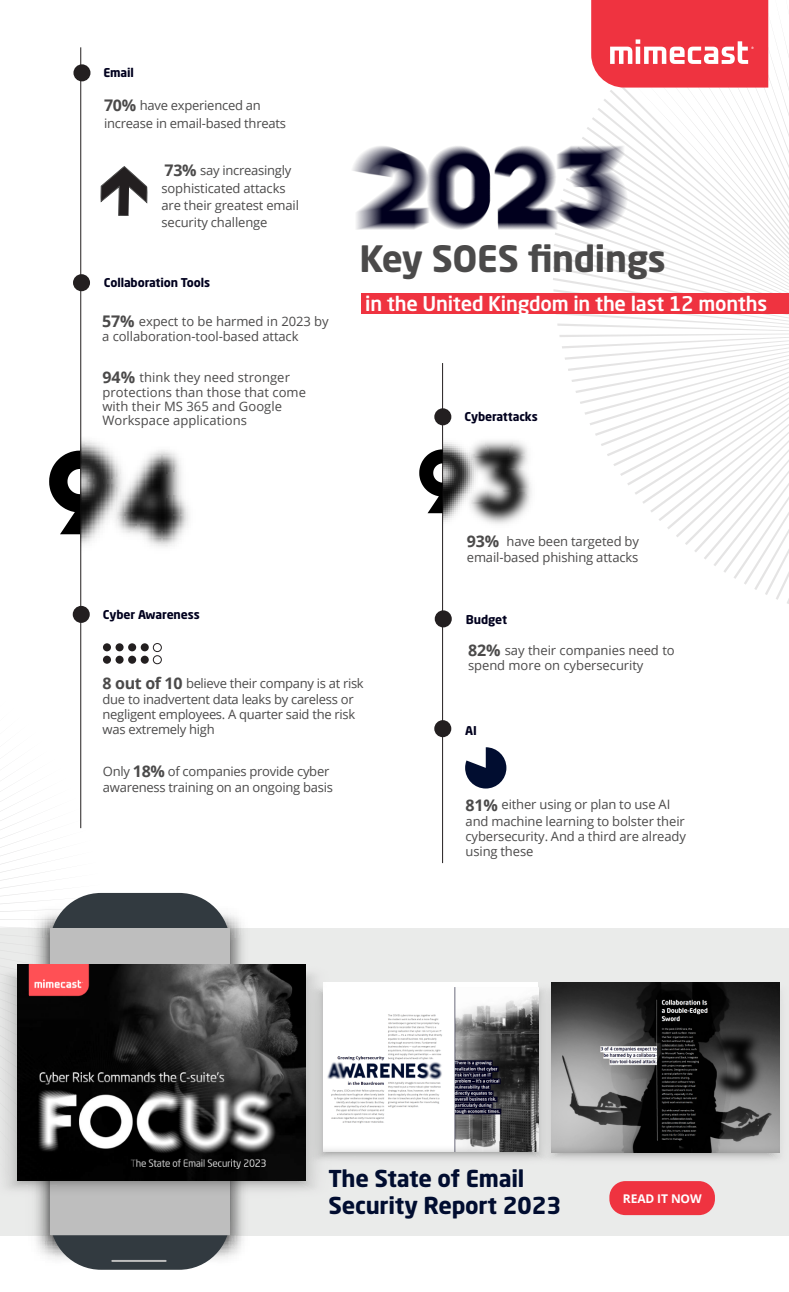
<style>
.page{position:relative;width:789px;height:1292px;background:#fff}
.page>*{position:absolute;margin:0;border:0;box-sizing:border-box;transform-origin:0 0}
.t1{font:700 35.9px "Neo Sans W1 G";letter-spacing:-.01em;color:#4b4a4a}
.t2{font:700 23px/27px "Neo Sans W1 G";letter-spacing:-.01em;color:#010d30}
.t3{font:500 20px "Neo Sans W1 G";letter-spacing:-.01em;color:#fff}
.t4{font:13px/15.4px "Open Sans";letter-spacing:-.01em;color:#4b4a4a}
.t5{font:700 12px "Neo Sans W1 G";letter-spacing:-.01em;color:#01001e}
.t6{font:700 12px "Open Sans";letter-spacing:-.01em;color:#fff}
.s1{font-weight:700;font-size:16px}
</style>
<div class="page">
<svg style="left:0;top:689px;width:82px;height:239px"></svg>
<div style="left:361px;top:293px;width:427px;height:20px;background:#ef3340"></div>
<hr style="left:80px;top:47px;width:1px;height:781px;background:#231f20">
<div style="left:73px;top:64px;width:17px;height:17px;background:#231f20;border-radius:50%"></div>
<div style="left:434px;top:408px;width:17px;height:17px;background:#231f20;border-radius:50%"></div>
<div style="left:73px;top:274px;width:17px;height:17px;background:#231f20;border-radius:50%"></div>
<div style="left:73px;top:605px;width:17px;height:17px;background:#231f20;border-radius:50%"></div>
<hr style="left:442px;top:363px;width:1px;height:499px;background:#231f20">
<div style="left:0;top:928px;width:788px;height:306px;background:#eaebea"></div>
<svg style="left:25px;top:902px;width:227px;height:367px"></svg>
<div style="left:50px;top:892px;width:180px;height:377px;background:#323a40;border-radius:51px"></div>
<div style="left:50px;top:928px;width:180px;height:306px;background:#bebebe"></div>
<hr style="left:111px;top:1259px;width:55px;height:2px;background:#bebebe">
<svg style="left:332px;top:1151px;width:205px;height:9px"></svg>
<div style="left:323px;top:982px;width:215px;height:169px;background:#fff"></div>
<svg style="left:0;top:964px;width:332px;height:233px"></svg>
<img style="left:18px;top:964px;width:288px;height:216px">
<svg style="left:537px;top:982px;width:243px;height:178px"></svg>
<img style="left:552px;top:982px;width:227px;height:169px">
<img style="left:323px;top:986px;width:215px;height:165px">
<img style="left:352px;top:146px;width:199px;height:84px">
<div style="left:609px;top:1180px;width:105px;height:34px;background:#ef3340;border-radius:16px"></div>
<div style="left:434px;top:610px;width:17px;height:17px;background:#231f20;border-radius:50%"></div>
<div style="left:434px;top:720px;width:17px;height:17px;background:#231f20;border-radius:50%"></div>
<svg style="left:80px;top:428px;width:13px;height:128px"></svg>
<svg style="left:49px;top:450px;width:31px;height:84px"></svg>
<div style="left:115px;top:655px;width:9px;height:8px;background:#231f20;border-radius:50%"></div>
<div style="left:128px;top:655px;width:8px;height:8px;background:#231f20;border-radius:50%"></div>
<div style="left:141px;top:655px;width:8px;height:8px;background:#231f20;border-radius:50%"></div>
<div style="left:153px;top:655px;width:9px;height:9px;border:1px solid #231f20;border-radius:50%"></div>
<div style="left:103px;top:655px;width:8px;height:8px;background:#231f20;border-radius:50%"></div>
<div style="left:115px;top:643px;width:9px;height:8px;background:#231f20;border-radius:50%"></div>
<div style="left:128px;top:643px;width:8px;height:8px;background:#231f20;border-radius:50%"></div>
<div style="left:141px;top:643px;width:8px;height:8px;background:#231f20;border-radius:50%"></div>
<div style="left:103px;top:643px;width:8px;height:8px;background:#231f20;border-radius:50%"></div>
<div style="left:153px;top:643px;width:9px;height:9px;border:1px solid #231f20;border-radius:50%"></div>
<svg style="left:443px;top:432px;width:6px;height:98px"></svg>
<svg style="left:419px;top:449px;width:24px;height:64px"></svg>
<svg style="left:551px;top:0;width:237px;height:604px"></svg>
<svg style="left:93px;top:442px;width:96px;height:105px"></svg>
<svg style="left:449px;top:440px;width:83px;height:84px"></svg>
<svg style="left:465px;top:747px;width:41px;height:41px"></svg>
<svg style="left:100px;top:166px;width:48px;height:50px"></svg>
<p class="t5" style="left:103px;top:65px;width:32px">Email</p>
<p class="t4" style="left:104px;top:96px;width:183px;line-height:18.1px"><span class="s1">70%</span> have experienced an increase in email-based threats</p>
<p class="t4" style="left:161px;top:161px;width:139px;line-height:17.4px"><span class="s1">73%</span> say increasingly sophisticated attacks are their greatest email security challenge</p>
<p class="t5" style="left:104px;top:275px;width:108px">Collaboration Tools</p>
<p class="t4" style="left:102px;top:313px;width:228px;line-height:15.1px"><span class="s1">57%</span> expect to be harmed in 2023 by a collaboration-tool-based attack</p>
<p class="t4" style="left:102px;top:369px;width:205px;line-height:14.4px"><span class="s1">94%</span> think they need stronger protections than those that come with their MS 365 and Google<br>Workspace applications</p>
<h1 class="t1" style="left:359px;top:236px;width:308px">Key SOES findings</h1>
<h3 class="t3" style="left:365px;top:290px;width:403px">in the United Kingdom in the last 12 months</h3>
<p class="t5" style="left:464px;top:409px;width:75px">Cyberattacks</p>
<p class="t5" style="left:103px;top:606px;width:98px">Cyber Awareness</p>
<p class="t4" style="left:467px;top:532px;width:173px;line-height:16.1px"><span class="s1">93%</span> have been targeted by email-based phishing attacks</p>
<p class="t5" style="left:466px;top:611px;width:43px">Budget</p>
<p class="t4" style="left:468px;top:642px;width:208px;line-height:15.1px"><span class="s1">82%</span> say their companies need to spend more on cybersecurity</p>
<p class="t4" style="left:103px;top:674px;width:262px"><span class="s1">8 out of 10</span> believe their company is at risk due to inadvertent data leaks by careless or negligent employees. A quarter said the risk was extremely high</p>
<p class="t4" style="left:103px;top:762px;width:232px;line-height:16.1px">Only <span class="s1">18%</span> of companies provide cyber awareness training on an ongoing basis</p>
<p class="t5" style="left:465px;top:722px;width:13px">AI</p>
<p class="t4" style="left:465px;top:796px;width:222px"><span class="s1">81%</span> either using or plan to use AI and machine learning to bolster their cybersecurity. And a third are already using these</p>
<h2 class="t2" style="left:328px;top:1163px;width:234px">The State of Email<br>Security Report 2023</h2>
<p class="t6" style="left:623px;top:1189px;width:80px">READ IT NOW</p>
</div>
